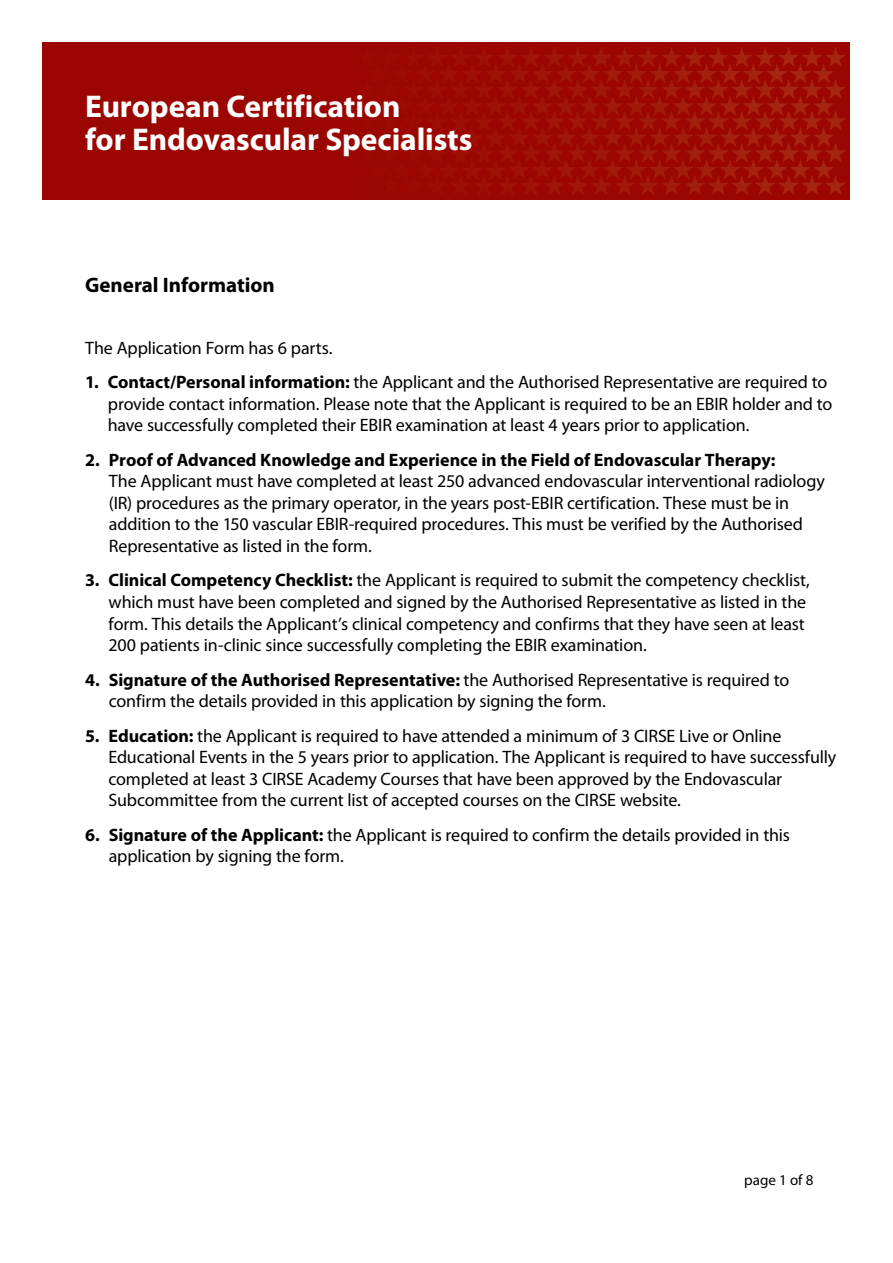
<style>
.page{position:relative;width:893px;height:1263px;background:#fff}
.page>*{position:absolute;margin:0;border:0;box-sizing:border-box;transform-origin:0 0}
.t1{font:700 31.5px/33px "Myriad Pro";letter-spacing:-.005em;color:#fff}
.t2{font:700 21px "Myriad Pro";color:#000}
.t3{font:18px/21.6px "Myriad Pro";letter-spacing:-.01em;color:#000}
.t4{font:700 18px "Myriad Pro";color:#000}
.t5{font:15px "Myriad Pro";letter-spacing:.005em;color:#000}
.s1{font-weight:700}
</style>
<div class="page">
<div style="left:43px;top:43px;width:807px;height:157px;background:#9b0600"></div>
<svg style="left:468px;top:48px;width:378px;height:147px"></svg>
<h1 class="t1" style="left:85px;top:90px;width:389px">European Certification<br>for Endovascular Specialists</h1>
<p class="t2" style="left:85px;top:273px;width:191px">General Information</p>
<p class="t3" style="left:85px;top:337px;width:249px">The Application Form has 6 parts.</p>
<p class="t3" style="left:108px;top:372px;width:726px;text-indent:-23px"><span class="s1">1. Contact/Personal information:</span> the Applicant and the Authorised Representative are required to provide contact information. Please note that the Applicant is required to be an EBIR holder and to have successfully completed their EBIR examination at least 4 years prior to application.</p>
<p class="t4" style="left:85px;top:449px;width:692px">2. Proof of Advanced Knowledge and Experience in the Field of Endovascular Therapy:</p>
<p class="t3" style="left:109px;top:471px;width:718px">The Applicant must have completed at least 250 advanced endovascular interventional radiology (IR) procedures as the primary operator, in the years post-EBIR certification. These must be in addition to the 150 vascular EBIR-required procedures. This must be verified by the Authorised Representative as listed in the form.</p>
<p class="t3" style="left:109px;top:570px;width:703px;text-indent:-24px"><span class="s1">3. Clinical Competency Checklist:</span> the Applicant is required to submit the competency checklist, which must have been completed and signed by the Authorised Representative as listed in the form. This details the Applicant’s clinical competency and confirms that they have seen at least 200 patients in-clinic since successfully completing the EBIR examination.</p>
<p class="t3" style="left:109px;top:669px;width:682px;text-indent:-24px"><span class="s1">4. Signature of the Authorised Representative:</span> the Authorised Representative is required to confirm the details provided in this application by signing the form.</p>
<p class="t3" style="left:108px;top:725px;width:729px;text-indent:-23px"><span class="s1">5. Education:</span> the Applicant is required to have attended a minimum of 3 CIRSE Live or Online Educational Events in the 5 years prior to application. The Applicant is required to have successfully completed at least 3 CIRSE Academy Courses that have been approved by the Endovascular Subcommittee from the current list of accepted courses on the CIRSE website.</p>
<p class="t3" style="left:109px;top:824px;width:683px;text-indent:-24px"><span class="s1">6. Signature of the Applicant:</span> the Applicant is required to confirm the details provided in this application by signing the form.</p>
<p class="t5" style="left:744px;top:1172px;width:71px">page 1 of 8</p>
</div>
